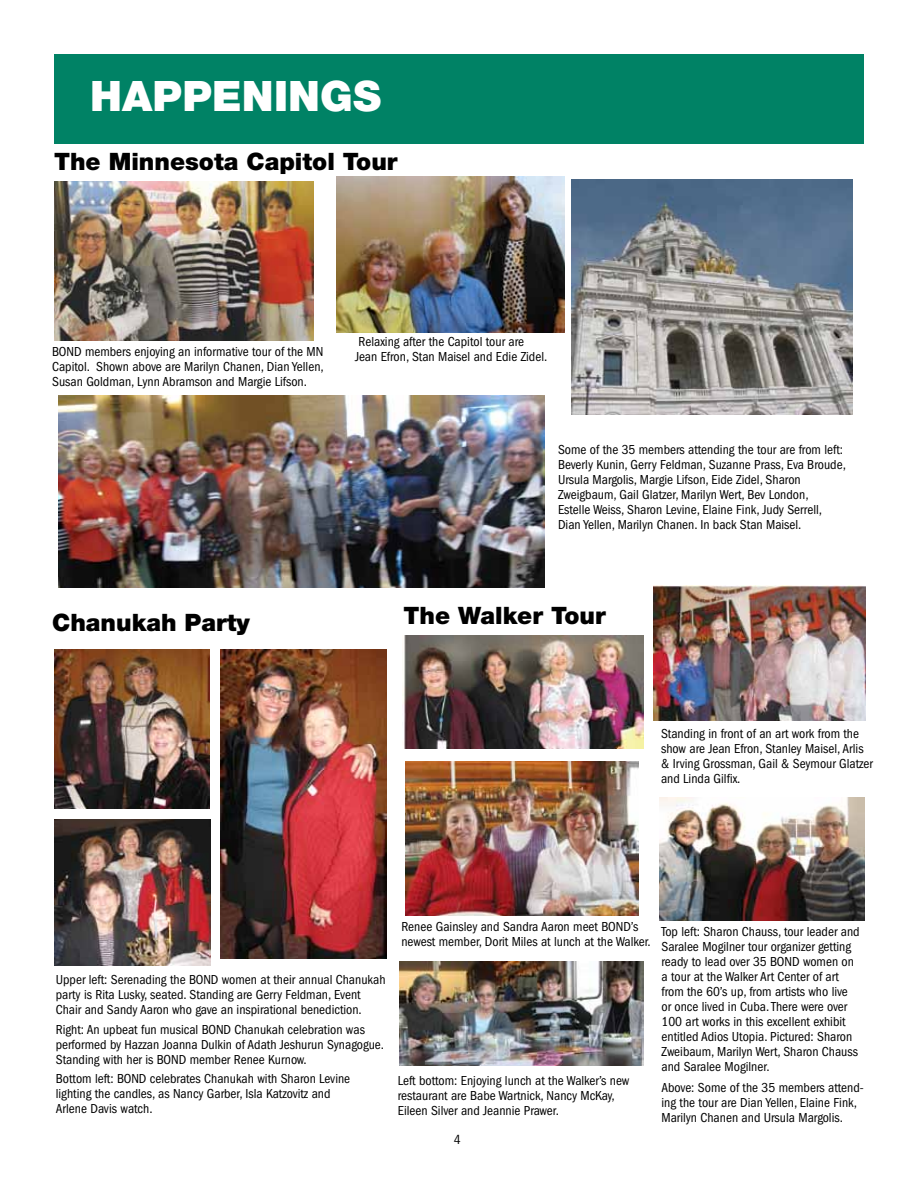
<style>
.page{position:relative;width:918px;height:1188px;background:#fff}
.page>*{position:absolute;margin:0;border:0;box-sizing:border-box;transform-origin:0 0}
.t1{font:900 42px "Helvetica Neue";letter-spacing:.005em;color:#fff}
.t2{font:900 24px "Helvetica Neue";color:#000}
.t3{font:condensed 13.5px/15px "Franklin Gothic";color:#000}
</style>
<div class="page">
<div style="left:54px;top:54px;width:810px;height:90px;background:#008265"></div>
<img style="left:54px;top:181px;width:260px;height:159px">
<img style="left:59px;top:395px;width:485px;height:193px">
<img style="left:336px;top:176px;width:229px;height:157px">
<img style="left:221px;top:649px;width:165px;height:309px">
<img style="left:54px;top:649px;width:156px;height:159px">
<img style="left:54px;top:820px;width:157px;height:145px">
<img style="left:572px;top:179px;width:281px;height:235px">
<img style="left:402px;top:635px;width:242px;height:113px">
<img style="left:405px;top:761px;width:233px;height:155px">
<img style="left:400px;top:962px;width:244px;height:104px">
<img style="left:654px;top:585px;width:211px;height:135px">
<img style="left:659px;top:797px;width:206px;height:124px">
<h1 class="t1" style="left:90px;top:71px;width:293px">Happen ings</h1>
<h2 class="t2" style="left:54px;top:147px;width:345px">The Minnesota Capitol Tour</h2>
<p class="t3" style="left:52px;top:344px;width:273px;text-align:justify">BOND members enjoying an informative tour of the MN Capitol. Shown above are Marilyn Chanen, Dian Yellen, Susan Goldman, Lynn Abramson and Margie Lifson.</p>
<p class="t3" style="left:355px;top:334px;width:194px">Relaxing after the Capitol tour are<br>Jean Efron, Stan Maisel and Edie Zidel.</p>
<p class="t3" style="left:558px;top:443px;width:289px">Some of the 35 members attending the tour are from left:<br>Beverly Kunin, Gerry Feldman, Suzanne Prass, Eva Broude, Ursula Margolis, Margie Lifson, Eide Zidel, Sharon Zweigbaum, Gail Glatzer, Marilyn Wert, Bev London,<br>Estelle Weiss, Sharon Levine, Elaine Fink, Judy Serrell, Dian Yellen, Marilyn Chanen. In back Stan Maisel.</p>
<h2 class="t2" style="left:52px;top:608px;width:199px">Chanukah Party</h2>
<h2 class="t2" style="left:404px;top:601px;width:204px">The Walker Tour</h2>
<p class="t3" style="left:661px;top:726px;width:213px">Standing in front of an art work from the show are Jean Efron, Stanley Maisel, Arlis &amp; Irving Grossman, Gail &amp; Seymour Glatzer and Linda Gilfix.</p>
<p class="t3" style="left:56px;top:972px;width:331px">Upper left: Serenading the BOND women at their annual Chanukah party is Rita Lusky, seated. Standing are Gerry Feldman, Event<br>Chair and Sandy Aaron who gave an inspirational benediction.</p>
<p class="t3" style="left:56px;top:1022px;width:330px">Right: An upbeat fun musical BOND Chanukah celebration was performed by Hazzan Joanna Dulkin of Adath Jeshurun Synagogue.<br>Standing with her is BOND member Renee Kurnow.</p>
<p class="t3" style="left:56px;top:1071px;width:296px">Bottom left: BOND celebrates Chanukah with Sharon Levine lighting the candles, as Nancy Garber, Isla Katzovitz and<br>Arlene Davis watch.</p>
<p class="t3" style="left:401px;top:920px;width:251px">Renee Gainsley and Sandra Aaron meet BOND’s newest member, Dorit Miles at lunch at the Walker.</p>
<p class="t3" style="left:398px;top:1073px;width:233px">Left bottom: Enjoying lunch at the Walker’s new restaurant are Babe Wartnick, Nancy McKay,<br>Eileen Silver and Jeannie Prawer.</p>
<p class="t3" style="left:454px;top:1132px;width:8px">4</p>
<p class="t3" style="left:662px;top:924px;width:200px">Top left: Sharon Chauss, tour leader and Saralee Mogilner tour organizer getting ready to lead over 35 BOND women on a tour at the Walker Art Center of art from the 60’s up, from artists who live or once lived in Cuba. There were over 100 art works in this excellent exhibit entitled Adios Utopia. Pictured: Sharon Zweibaum, Marilyn Wert, Sharon Chauss and Saralee Mogilner.</p>
<p class="t3" style="left:662px;top:1080px;width:204px">Above: Some of the 35 members attend&shy;ing the tour are Dian Yellen, Elaine Fink,<br>Marilyn Chanen and Ursula Margolis.</p>
</div>
